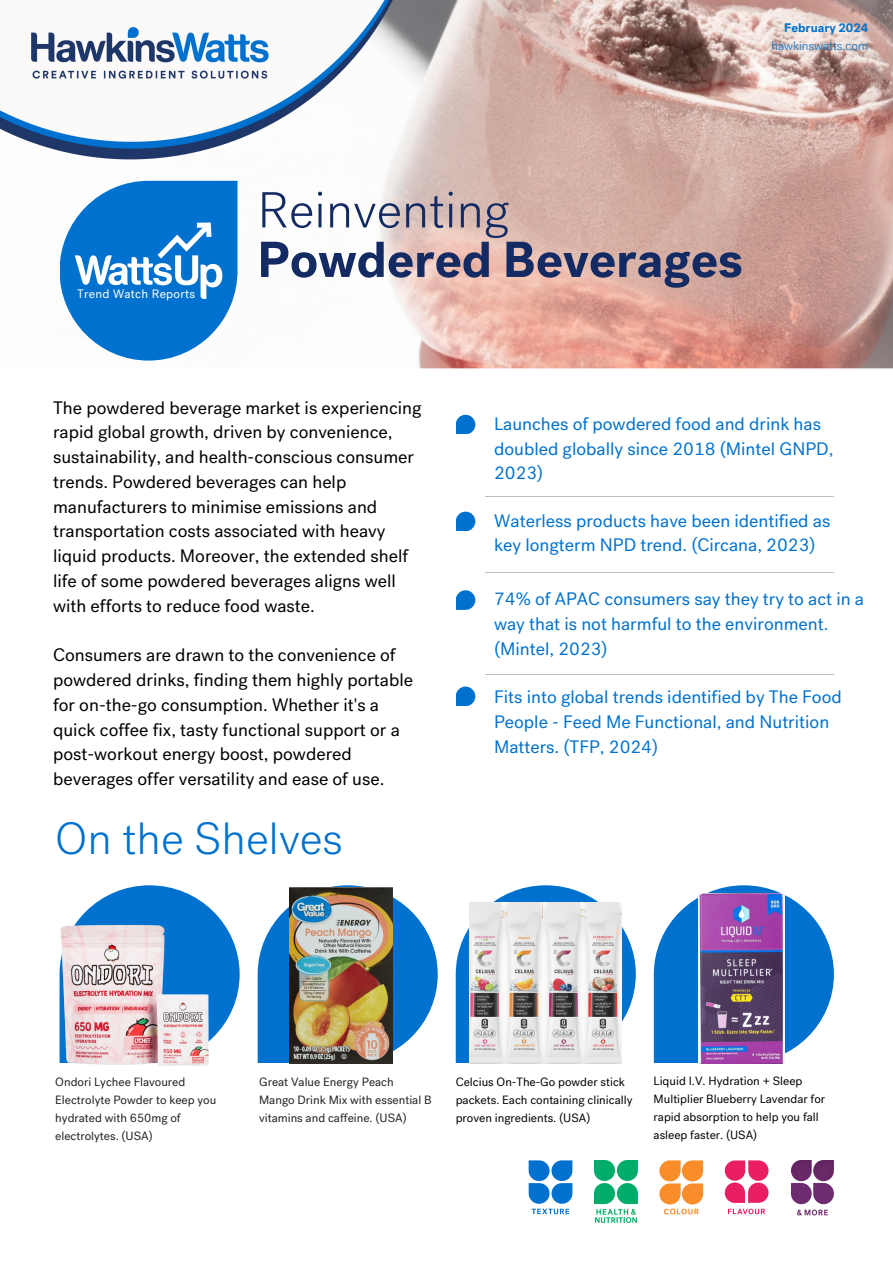
<style>
.page{position:relative;width:893px;height:1264px;background:#fff}
.page>*{position:absolute;margin:0;border:0;box-sizing:border-box;transform-origin:0 0}
.t1{font:700 50.25px/49.5px "Post Grotesk";color:#142a63}
.t2{font:300 45px "Post Grotesk";color:#0071ce}
.t3{font:18px/24.8px "Post Grotesk";color:#000}
.t4{font:18px/24.8px "Post Grotesk";color:#0071ce}
.t5{font:300 12.45px "Post Grotesk";color:#0071ce}
.t6{font:700 12.45px "Post Grotesk";color:#0071ce}
.t7{font:12.3px "Post Grotesk";letter-spacing:.02em;color:#fff}
.t8{font:12px/18px "Post Grotesk";color:#000}
.t9{font:12px/18px "Post Grotesk";color:#231f20}
.s1{font-weight:300}
</style>
<div class="page">
<img style="left:139px;top:0;width:753px;height:368px">
<svg style="left:257px;top:886px;width:180px;height:177px"></svg>
<img style="left:257px;top:885px;width:103px;height:7px">
<svg style="left:81px;top:885px;width:158px;height:154px"></svg>
<hr style="left:485px;top:496px;width:348px;height:1px;background:#bcbec0">
<hr style="left:485px;top:572px;width:348px;height:1px;background:#bcbec0">
<hr style="left:485px;top:674px;width:348px;height:1px;background:#bcbec0">
<svg style="left:455px;top:885px;width:180px;height:178px"></svg>
<svg style="left:653px;top:885px;width:180px;height:178px"></svg>
<svg style="left:60px;top:194px;width:177px;height:166px"></svg>
<svg style="left:456px;top:415px;width:19px;height:19px"></svg>
<svg style="left:456px;top:511px;width:19px;height:20px"></svg>
<svg style="left:456px;top:590px;width:19px;height:19px"></svg>
<svg style="left:456px;top:686px;width:19px;height:19px"></svg>
<img style="left:0;top:0;width:393px;height:194px">
<svg style="left:528px;top:1160px;width:44px;height:54px"></svg>
<img style="left:594px;top:1160px;width:43px;height:62px">
<svg style="left:659px;top:1160px;width:44px;height:54px"></svg>
<svg style="left:724px;top:1160px;width:44px;height:42px"></svg>
<svg style="left:728px;top:1208px;width:37px;height:6px"></svg>
<img style="left:791px;top:1160px;width:42px;height:56px">
<img style="left:59px;top:916px;width:153px;height:150px">
<img style="left:289px;top:887px;width:104px;height:176px">
<img style="left:470px;top:902px;width:151px;height:161px">
<img style="left:698px;top:893px;width:86px;height:170px">
<p class="t7" style="left:77px;top:287px;width:119px">Trend Watch Reports</p>
<p class="t6" style="left:784px;top:19px;width:86px">February 2024</p>
<h3 class="t5" style="left:771px;top:39px;width:98px">hawkinswatts.com</h3>
<p class="t1" style="left:257px;top:185px;width:487px"><span class="s1">Reinventing<br></span>Powdered Beverages</p>
<p class="t3" style="left:53px;top:395px;width:370px">The powdered beverage market is experiencing rapid global growth, driven by convenience, sustainability, and health-conscious consumer trends. Powdered beverages can help manufacturers to minimise emissions and transportation costs associated with heavy liquid products. Moreover, the extended shelf life of some powdered beverages aligns well with efforts to reduce food waste.</p>
<p class="t3" style="left:53px;top:642px;width:361px">Consumers are drawn to the convenience of powdered drinks, finding them highly portable for on-the-go consumption. Whether it's a quick coffee fix, tasty functional support or a post-workout energy boost, powdered beverages offer versatility and ease of use.</p>
<h3 class="t2" style="left:55px;top:812px;width:289px">On the Shelves</h3>
<h3 class="t4" style="left:494px;top:411px;width:341px">Launches of powdered food and drink has doubled globally since 2018 (Mintel GNPD,<br>2023)</h3>
<p class="t4" style="left:494px;top:508px;width:337px">Waterless products have been identified as key longterm NPD trend. (Circana, 2023)</p>
<p class="t4" style="left:494px;top:587px;width:371px">74% of APAC consumers say they try to act in a way that is not harmful to the environment. (Mintel, 2023)</p>
<h4 class="t4" style="left:494px;top:685px;width:349px">Fits into global trends identified by The Food<br>People - Feed Me Functional, and Nutrition<br>Matters. (TFP, 2024)</h4>
<h4 class="t9" style="left:55px;top:1072px;width:162px">Ondori Lychee Flavoured<br>Electrolyte Powder to keep you hydrated with 650mg of electrolytes. (USA)</h4>
<h3 class="t9" style="left:259px;top:1072px;width:174px">Great Value Energy Peach<br>Mango Drink Mix with essential B vitamins and caffeine. (USA)</h3>
<h2 class="t8" style="left:455px;top:1072px;width:178px">Celcius On-The-Go powder stick packets. Each containing clinically proven ingredients. (USA)</h2>
<p class="t8" style="left:653px;top:1072px;width:173px">Liquid I.V. Hydration + Sleep<br>Multiplier Blueberry Lavendar for rapid absorption to help you fall asleep faster. (USA)</p>
</div>
